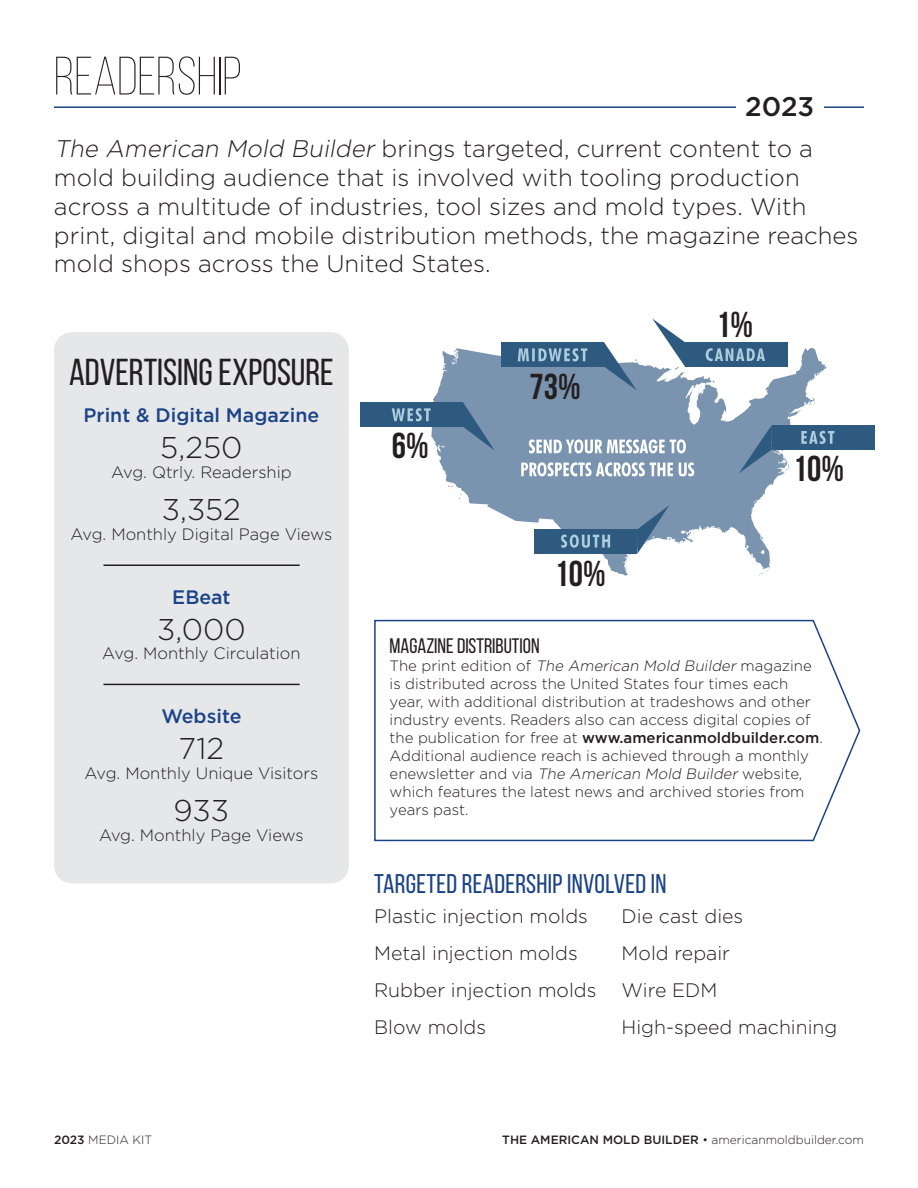
<style>
.page{position:relative;width:918px;height:1188px;background:#fff}
.page>*{position:absolute;margin:0;border:0;box-sizing:border-box;transform-origin:0 0}
.t1{font:300 54px "Bebas Neue";color:#231f20}
.t2{font:37.5px "Bebas Neue";color:#231f20}
.t3{font:700 36px "Bebas Neue";color:#231f20}
.t4{font:300 30px "Gotham";color:#231f20}
.t5{font:27px "Bebas Neue";letter-spacing:.01em;color:#1b4387}
.t6{font:500 27px "Gotham";color:#231f20}
.t7{font:300 24px/28.8px "Gotham";color:#231f20}
.t8{font:21px "Bebas Neue";color:#231f20}
.t9{font:300 19.5px/36.9px "Gotham";color:#231f20}
.t10{font:500 19.5px "Gotham";color:#1b4387}
.t11{font:300 16.5px "Gotham";color:#231f20}
.t12{font:300 15px/18px "Gotham";color:#231f20}
.t13{font:300 12px "Gotham";color:#231f20}
.s1{font-style:italic}
.s2{font-weight:500}
</style>
<div class="page">
<svg style="left:374px;top:619px;width:487px;height:223px"></svg>
<svg style="left:429px;top:348px;width:398px;height:228px;fill:#7a93ae"></svg>
<svg style="left:521px;top:462px;width:173px;height:14px"></svg>
<svg style="left:529px;top:439px;width:157px;height:14px"></svg>
<div style="left:501px;top:342px;width:103px;height:24px;background:#2e5a80"></div>
<svg style="left:604px;top:342px;width:33px;height:48px"></svg>
<svg style="left:518px;top:348px;width:69px;height:13px"></svg>
<div style="left:534px;top:529px;width:103px;height:25px;background:#2e5a80"></div>
<svg style="left:637px;top:505px;width:32px;height:49px"></svg>
<svg style="left:561px;top:535px;width:49px;height:13px"></svg>
<div style="left:772px;top:425px;width:103px;height:25px;background:#2e5a80"></div>
<svg style="left:739px;top:425px;width:33px;height:48px;background:#6684a2"></svg>
<svg style="left:801px;top:431px;width:33px;height:13px"></svg>
<div style="left:360px;top:402px;width:103px;height:24px;background:#2e5a80"></div>
<svg style="left:462px;top:402px;width:33px;height:49px;background:#6684a2"></svg>
<svg style="left:392px;top:408px;width:39px;height:13px"></svg>
<hr style="left:54px;top:106px;width:810px;height:2px;background:#1b4387">
<div style="left:736px;top:94px;width:88px;height:26px;background:#fff"></div>
<div style="left:54px;top:332px;width:295px;height:551px;background:#e6e7e9;border-radius:18px"></div>
<hr style="left:103px;top:565px;width:197px;height:1px;background:#231f20">
<hr style="left:103px;top:684px;width:197px;height:1px;background:#231f20">
<div style="left:685px;top:342px;width:103px;height:25px;background:#2e5a80"></div>
<svg style="left:652px;top:319px;width:33px;height:48px"></svg>
<svg style="left:706px;top:348px;width:59px;height:13px"></svg>
<h1 class="t1" style="left:54px;top:47px;width:189px">READERSHIP</h1>
<h3 class="t6" style="left:745px;top:89px;width:71px">2023</h3>
<p class="t7" style="left:54px;top:134px;width:806px"><span class="s1">The American Mold Builder</span> brings targeted, current content to a mold building audience that is involved with tooling production across a multitude of industries, tool sizes and mold types. With print, digital and mobile distribution methods, the magazine reaches mold shops across the United States.</p>
<h2 class="t2" style="left:69px;top:352px;width:266px">ADVERTISING EXPOSURE</h2>
<h3 class="t10" style="left:84px;top:402px;width:237px">Print &amp; Digital Magazine</h3>
<h3 class="t4" style="left:160px;top:428px;width:84px">5,250</h3>
<p class="t11" style="left:111px;top:461px;width:182px">Avg. Qtrly. Readership</p>
<h3 class="t4" style="left:162px;top:491px;width:80px">3,352</h3>
<p class="t11" style="left:71px;top:524px;width:263px">Avg. Monthly Digital Page Views</p>
<h3 class="t10" style="left:172px;top:584px;width:60px">EBeat</h3>
<h3 class="t4" style="left:157px;top:610px;width:90px">3,000</h3>
<p class="t11" style="left:102px;top:643px;width:200px">Avg. Monthly Circulation</p>
<h3 class="t10" style="left:161px;top:703px;width:82px">Website</h3>
<h3 class="t4" style="left:179px;top:729px;width:47px">712</h3>
<p class="t11" style="left:84px;top:762px;width:235px">Avg. Monthly Unique Visitors</p>
<h3 class="t4" style="left:174px;top:792px;width:57px">933</h3>
<p class="t11" style="left:99px;top:825px;width:206px">Avg. Monthly Page Views</p>
<h3 class="t3" style="left:392px;top:426px;width:38px">6%</h3>
<h3 class="t3" style="left:530px;top:367px;width:53px">73%</h3>
<h3 class="t3" style="left:555px;top:554px;width:53px">10%</h3>
<h3 class="t3" style="left:716px;top:304px;width:38px">1%</h3>
<h3 class="t3" style="left:793px;top:449px;width:53px">10%</h3>
<h3 class="t8" style="left:390px;top:635px;width:151px">MAGAZINE DISTRIBUTION</h3>
<p class="t12" style="left:390px;top:657px;width:435px">The print edition of <span class="s1">The American Mold Builder</span> magazine is distributed across the United States four times each year, with additional distribution at tradeshows and other industry events. Readers also can access digital copies of the publication for free at <span class="s2">www.americanmoldbuilder.com</span>.<br>Additional audience reach is achieved through a monthly enewsletter and via <span class="s1">The American Mold Builder</span> website, which features the latest news and archived stories from years past.</p>
<h3 class="t5" style="left:374px;top:869px;width:294px">TARGETED READERSHIP INVOLVED IN</h3>
<h3 class="t9" style="left:374px;top:897px;width:224px">Plastic injection molds<br>Metal injection molds<br>Rubber injection molds<br>Blow molds</h3>
<h3 class="t9" style="left:622px;top:897px;width:217px">Die cast dies<br>Mold repair<br>Wire EDM<br>High-speed machining</h3>
<p class="t13" style="left:54px;top:1132px;width:100px"><span class="s2">2023</span> MEDIA KIT</p>
<p class="t13" style="left:502px;top:1132px;width:363px"><span class="s2">THE AMERICAN MOLD BUILDER</span> • americanmoldbuilder.com</p>
</div>
